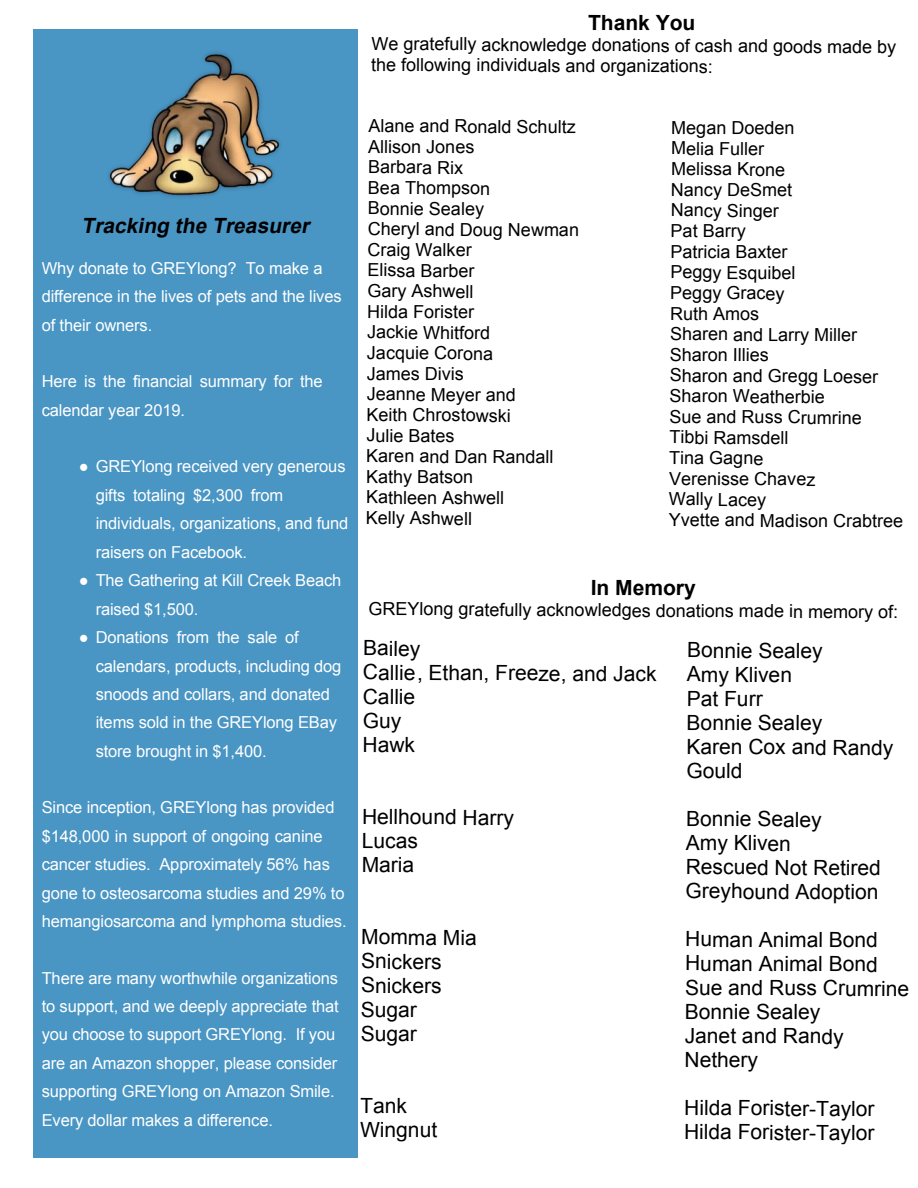
<style>
.page{position:relative;width:918px;height:1188px;background:#fff}
.page>*{position:absolute;margin:0;border:0;box-sizing:border-box;transform-origin:0 0}
.t1{font:21px/23.7px "Arial";letter-spacing:-.005em;color:#000}
.t2{font:italic 700 21px "Arial";color:#000}
.t3{font:700 21px "Arial";letter-spacing:-.005em;color:#000}
.t4{font:18px/20.5px "Arial";letter-spacing:-.005em;color:#000}
.t5{font:16.5px/28.3px "Arial";letter-spacing:-.01em;color:#fff}
.s1{font-family:"Times New Roman"}
</style>
<div class="page">
<div style="left:33px;top:30px;width:325px;height:1128px;background:#4995c4"></div>
<img style="left:110px;top:52px;width:168px;height:145px">
<p class="t3" style="left:588px;top:15px;width:109px">Thank You</p>
<p class="t4" style="left:371px;top:37px;width:527px;line-height:20.1px">We gratefully acknowledge donations of cash and goods made by the following individuals and organizations:</p>
<p class="t2" style="left:82px;top:218px;width:233px">Tracking the Treasurer</p>
<p class="t5" style="left:42px;top:255px;width:302px">Why donate to GREYlong? To make a difference in the lives of pets and the lives of their owners.</p>
<p class="t5" style="left:42px;top:369px;width:283px">Here is the financial summary for the calendar year 2019.</p>
<p class="t5" style="left:96px;top:454px;width:254px;text-indent:-17px"><span class="s1">●</span> GREYlong received very generous gifts totaling $2,300 from individuals, organizations, and fund raisers on Facebook.</p>
<p class="t5" style="left:96px;top:568px;width:247px;text-indent:-17px"><span class="s1">●</span> The Gathering at Kill Creek Beach raised $1,500.</p>
<p class="t5" style="left:96px;top:625px;width:247px;text-indent:-17px"><span class="s1">●</span> Donations from the sale of calendars, products, including dog snoods and collars, and donated items sold in the GREYlong EBay store brought in $1,400.</p>
<p class="t5" style="left:42px;top:795px;width:306px">Since inception, GREYlong has provided $148,000 in support of ongoing canine cancer studies. Approximately 56% has gone to osteosarcoma studies and 29% to hemangiosarcoma and lymphoma studies.</p>
<p class="t5" style="left:42px;top:965px;width:299px">There are many worthwhile organizations to support, and we deeply appreciate that you choose to support GREYlong. If you are an Amazon shopper, please consider supporting GREYlong on Amazon Smile.<br>Every dollar makes a difference.</p>
<p class="t4" style="left:366px;top:118px;width:215px">Alane and Ronald Schultz<br>Allison Jones<br>Barbara Rix<br>Bea Thompson<br>Bonnie Sealey<br>Cheryl and Doug Newman<br>Craig Walker<br>Elissa Barber<br>Gary Ashwell<br>Hilda Forister<br>Jackie Whitford<br>Jacquie Corona<br>James Divis<br>Jeanne Meyer and<br>Keith Chrostowski<br>Julie Bates<br>Karen and Dan Randall<br>Kathy Batson<br>Kathleen Ashwell<br>Kelly Ashwell</p>
<p class="t4" style="left:669px;top:119px;width:236px">Megan Doeden<br>Melia Fuller<br>Melissa Krone<br>Nancy DeSmet<br>Nancy Singer<br>Pat Barry<br>Patricia Baxter<br>Peggy Esquibel<br>Peggy Gracey<br>Ruth Amos<br>Sharen and Larry Miller<br>Sharon Illies<br>Sharon and Gregg Loeser<br>Sharon Weatherbie<br>Sue and Russ Crumrine<br>Tibbi Ramsdell<br>Tina Gagne<br>Verenisse Chavez<br>Wally Lacey<br>Yvette and Madison Crabtree</p>
<p class="t3" style="left:591px;top:580px;width:106px">In Memory</p>
<p class="t4" style="left:368px;top:601px;width:531px">GREYlong gratefully acknowledges donations made in memory of:</p>
<p class="t1" style="left:363px;top:638px;width:59px">Bailey</p>
<p class="t1" style="left:687px;top:641px;width:137px">Bonnie Sealey</p>
<p class="t1" style="left:363px;top:663px;width:295px">Callie, Ethan, Freeze, and Jack</p>
<p class="t1" style="left:687px;top:665px;width:107px">Amy Kliven</p>
<p class="t1" style="left:363px;top:686px;width:54px">Callie</p>
<p class="t1" style="left:687px;top:689px;width:77px">Pat Furr</p>
<p class="t1" style="left:363px;top:710px;width:40px">Guy</p>
<p class="t1" style="left:687px;top:713px;width:137px">Bonnie Sealey</p>
<p class="t1" style="left:363px;top:735px;width:54px">Hawk</p>
<p class="t1" style="left:686px;top:737px;width:209px">Karen Cox and Randy<br>Gould</p>
<p class="t1" style="left:362px;top:807px;width:154px">Hellhound Harry</p>
<p class="t1" style="left:686px;top:809px;width:137px">Bonnie Sealey</p>
<p class="t1" style="left:362px;top:831px;width:58px">Lucas</p>
<p class="t1" style="left:686px;top:833px;width:107px">Amy Kliven</p>
<p class="t1" style="left:362px;top:855px;width:54px">Maria</p>
<p class="t1" style="left:686px;top:857px;width:197px">Rescued Not Retired<br>Greyhound Adoption</p>
<p class="t1" style="left:361px;top:927px;width:117px">Momma Mia</p>
<p class="t1" style="left:685px;top:930px;width:194px">Human Animal Bond</p>
<p class="t1" style="left:361px;top:951px;width:82px">Snickers</p>
<p class="t1" style="left:685px;top:954px;width:194px">Human Animal Bond</p>
<p class="t1" style="left:361px;top:975px;width:82px">Snickers</p>
<p class="t1" style="left:685px;top:978px;width:226px">Sue and Russ Crumrine</p>
<p class="t1" style="left:361px;top:999px;width:58px">Sugar</p>
<p class="t1" style="left:685px;top:1002px;width:137px">Bonnie Sealey</p>
<p class="t1" style="left:361px;top:1024px;width:58px">Sugar</p>
<p class="t1" style="left:685px;top:1026px;width:161px">Janet and Randy<br>Nethery</p>
<p class="t1" style="left:360px;top:1096px;width:48px">Tank</p>
<p class="t1" style="left:684px;top:1098px;width:192px">Hilda Forister-Taylor</p>
<p class="t1" style="left:360px;top:1120px;width:79px">Wingnut</p>
<p class="t1" style="left:684px;top:1122px;width:192px">Hilda Forister-Taylor</p>
</div>
